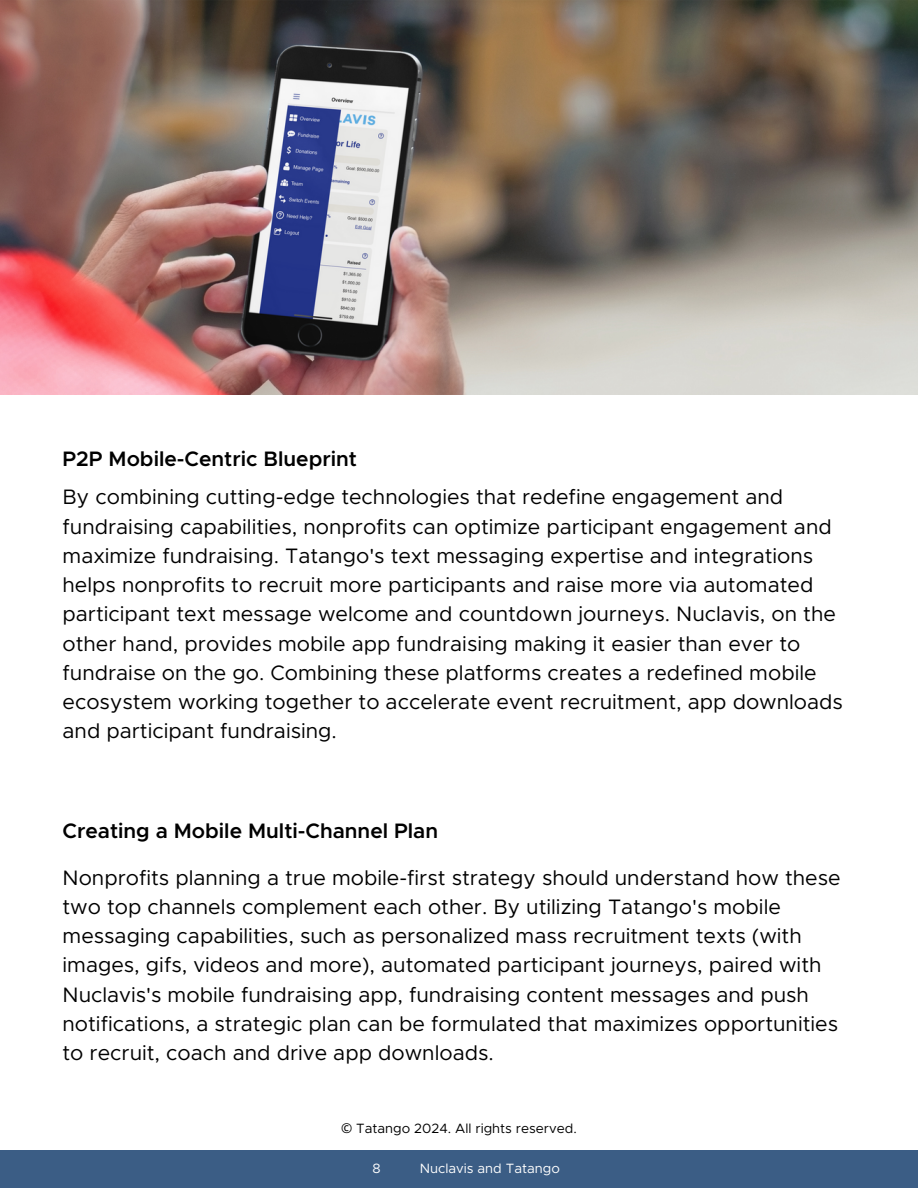
<style>
.page{position:relative;width:918px;height:1188px;background:#fff}
.page>*{position:absolute;margin:0;border:0;box-sizing:border-box;transform-origin:0 0}
.t1{font:21px/29.2px "Metropolis";color:#000}
.t2{font:600 21px "Metropolis";color:#000}
.t3{font:13.5px "Metropolis";color:#000}
.t4{font:13.5px "Metropolis";color:#fff}
.s1{font-family:"Noto Sans"}
</style>
<div class="page">
<div style="left:0;top:1150px;width:918px;height:38px;background:#3b5d85"></div>
<img style="left:0;top:0;width:918px;height:395px">
<p class="t2" style="left:63px;top:449px;width:296px">P2P Mobile-Centric Blueprint</p>
<h1 class="t1" style="left:63px;top:484px;width:782px">By combining cutting-edge technologies that redefine engagement and fundraising capabilities, nonprofits can optimize participant engagement and maximize fundraising. Tatango's text messaging expertise and integrations helps nonprofits to recruit more participants and raise more via automated participant text message welcome and countdown journeys. Nuclavis, on the other hand, provides mobile app fundraising making it easier than ever to fundraise on the go. Combining these platforms creates a redefined mobile ecosystem working together to accelerate event recruitment, app downloads and participant fundraising.</h1>
<h2 class="t2" style="left:63px;top:821px;width:377px">Creating a Mobile Multi-Channel Plan</h2>
<h1 class="t1" style="left:63px;top:864px;width:780px">Nonprofits planning a true mobile-first strategy should understand how these two top channels complement each other. By utilizing Tatango's mobile messaging capabilities, such as personalized mass recruitment texts (with images, gifs, videos and more), automated participant journeys, paired with Nuclavis's mobile fundraising app, fundraising content messages and push notifications, a strategic plan can be formulated that maximizes opportunities to recruit, coach and drive app downloads.</h1>
<p class="t3" style="left:341px;top:1122px;width:237px"><span class="s1">©</span> Tatango 2024. All rights reserved.</p>
<h2 class="t4" style="left:372px;top:1162px;width:10px">8</h2>
<h2 class="t4" style="left:420px;top:1162px;width:142px">Nuclavis and Tatango</h2>
</div>
